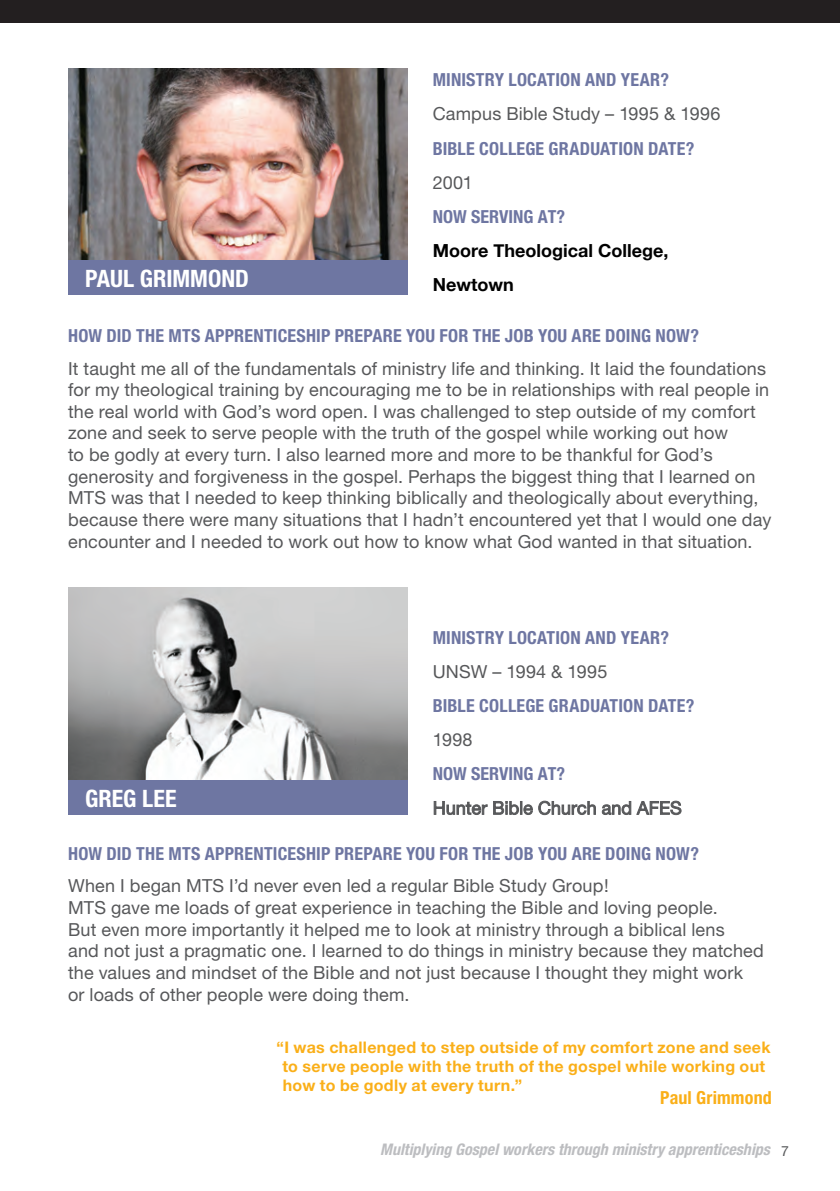
<style>
.page{position:relative;width:840px;height:1191px;background:#fff}
.page>*{position:absolute;margin:0;border:0;box-sizing:border-box;transform-origin:0 0}
._1d__Name{font:700 condensed 24px "Helvetica Neue";color:#fff}
._2a__Body_Copy_Grey{font:18px/21.6px "Helvetica Neue";letter-spacing:.01em;color:#57585a}
._2a__Body_Copy_Grey-2{font:700 condensed 18px/34px "Helvetica Neue";letter-spacing:.01em;color:#6e76a2}
._1c__Subtitle{font:700 condensed 18px "Helvetica Neue";letter-spacing:.01em;color:#6e76a2}
._2a__Body_Copy_Grey-3{font:700 condensed 18px "Helvetica Neue";letter-spacing:.01em;color:#faaf18}
._2a__Body_Copy_Grey-4{font:700 16px/19.2px "Helvetica Neue";letter-spacing:.025em;color:#faaf18}
.t1{font:italic 700 condensed 16px "Helvetica Neue";color:#bcbdc0}
.s1{font-weight:700;font-stretch:condensed;color:#6e76a2}
.s2{font-weight:400;font-stretch:normal;color:#57585a}
.s3{font-stretch:normal;color:#000}
.s4{font-weight:400;font-stretch:normal;color:#58595b}
.s5{font-weight:400;font-style:normal;font-stretch:normal;font-size:14px;color:#57585a}
</style>
<div class="page">
<img style="left:68px;top:68px;width:339px;height:193px">
<div style="left:68px;top:261px;width:339px;height:34px;background:#6e76a2"></div>
<img style="left:68px;top:587px;width:339px;height:193px">
<div style="left:68px;top:780px;width:339px;height:34px;background:#6e76a2"></div>
<div style="left:0;top:0;width:839px;height:23px;background:#231f20"></div>
<p class="_1d__Name" style="left:85px;top:264px;width:165px">PAUL GRIMMOND</p>
<p class="_2a__Body_Copy_Grey" style="left:432px;top:63px;width:289px;line-height:33.2px"><span class="s1">MINISTRY LOCATION AND YEAR?<br></span>Campus Bible Study – 1995 &amp; 1996</p>
<p class="_2a__Body_Copy_Grey-2" style="left:432px;top:131px;width:263px">BIBLE COLLEGE GRADUATION DATE?<br><span class="s2">2001<br></span>NOW SERVING AT?<br><span class="s3">Moore Theological College,<br>Newtown</span></p>
<p class="_1c__Subtitle" style="left:68px;top:324px;width:632px">HOW DID THE MTS APPRENTICESHIP PREPARE YOU FOR THE JOB YOU ARE DOING NOW?</p>
<p class="_2a__Body_Copy_Grey" style="left:68px;top:357px;width:704px">It taught me all of the fundamentals of ministry life and thinking. It laid the foundations for my theological training by encouraging me to be in relationships with real people in the real world with God’s word open. I was challenged to step outside of my comfort zone and seek to serve people with the truth of the gospel while working out how<br>to be godly at every turn. I also learned more and more to be thankful for God’s generosity and forgiveness in the gospel. Perhaps the biggest thing that I learned on MTS was that I needed to keep thinking biblically and theologically about everything, because there were many situations that I hadn’t encountered yet that I would one day encounter and I needed to work out how to know what God wanted in that situation.</p>
<p class="_1d__Name" style="left:85px;top:783px;width:93px">GREG LEE</p>
<p class="_2a__Body_Copy_Grey-2" style="left:432px;top:620px;width:263px">MINISTRY LOCATION AND YEAR?<br><span class="s2">UNSW – 1994 &amp; 1995<br></span>BIBLE COLLEGE GRADUATION DATE?<br><span class="s2">1998<br></span>NOW SERVING AT?<br><span class="s4">Hunter Bible Church and AFES</span></p>
<p class="_1c__Subtitle" style="left:68px;top:842px;width:632px">HOW DID THE MTS APPRENTICESHIP PREPARE YOU FOR THE JOB YOU ARE DOING NOW?</p>
<p class="_2a__Body_Copy_Grey" style="left:68px;top:875px;width:697px">When I began MTS I’d never even led a regular Bible Study Group!<br>MTS gave me loads of great experience in teaching the Bible and loving people.<br>But even more importantly it helped me to look at ministry through a biblical lens<br>and not just a pragmatic one. I learned to do things in ministry because they matched the values and mindset of the Bible and not just because I thought they might work or loads of other people were doing them.</p>
<p class="_2a__Body_Copy_Grey-4" style="left:282px;top:1037px;width:489px;text-indent:-6px">“I was challenged to step outside of my comfort zone and seek to serve people with the truth of the gospel while working out how to be godly at every turn.”</p>
<p class="_2a__Body_Copy_Grey-3" style="left:660px;top:1087px;width:113px">Paul Grimmond</p>
<p class="t1" style="left:380px;top:1139px;width:410px">Multiplying Gospel workers through ministry apprenticeships <span class="s5">7</span></p>
</div>
